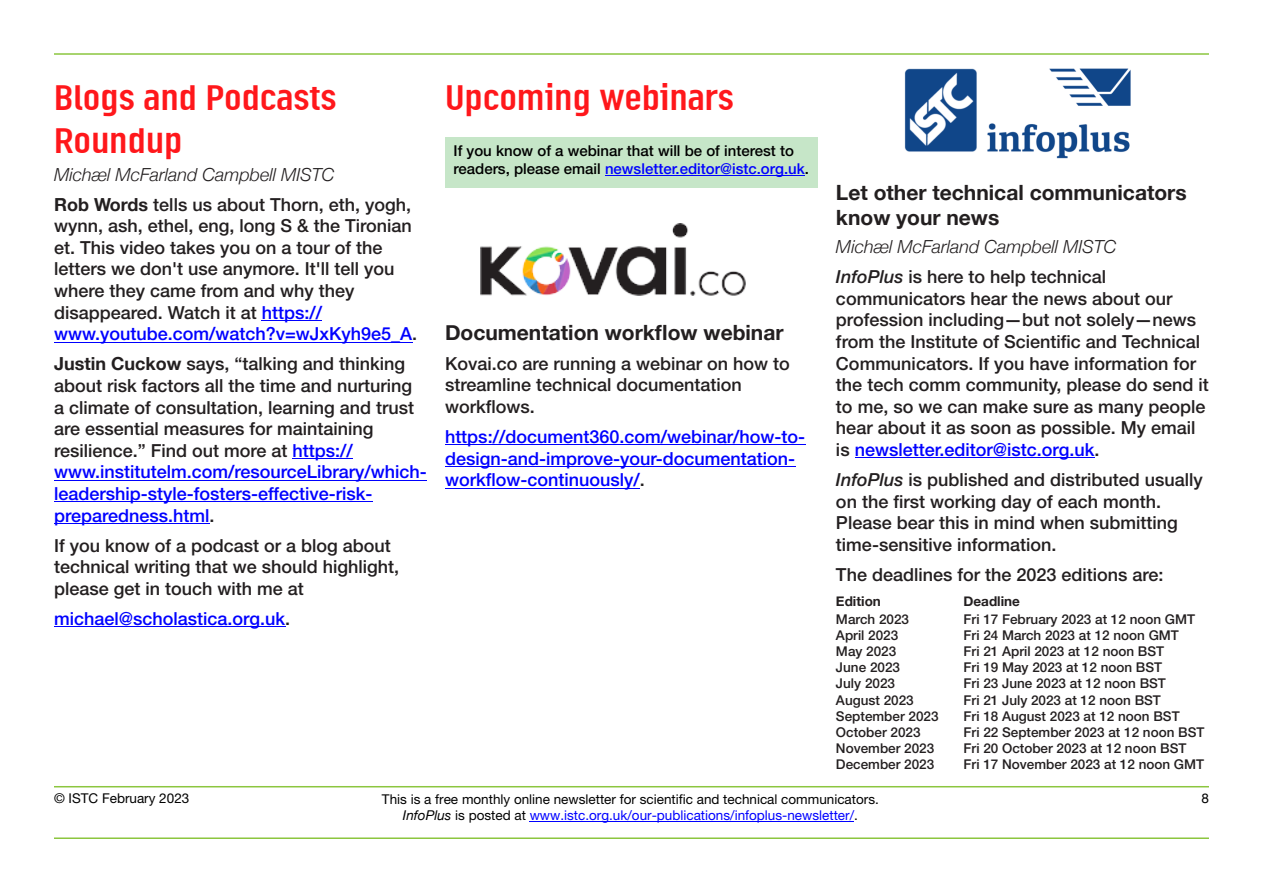
<style>
.page{position:relative;width:1263px;height:893px;background:#fff}
.page>*{position:absolute;margin:0;border:0;box-sizing:border-box;transform-origin:0 0}
.t1{font:36px/43.2px "Linotype Ordinar";color:#ff171b}
.t2{font:700 21px/25.2px "Helvetica Neue";color:#231f20}
.t3{font:500 18px/21.6px "Helvetica Neue LT Pro";color:#231f20}
.t4{font:500 18px/21.6px "Helvetica Neue LT Pro";color:#00f}
.t5{font:italic 300 18px "Helvetica Neue";color:#231f20}
.t6{font:500 15px/18px "Helvetica Neue LT Pro";color:#000}
.t7{font:500 13.5px "Helvetica Neue LT Pro";color:#231f20}
.t8{font:13.5px/16.2px "Helvetica Neue";color:#000;text-align:center}
.t9{font:700 13.5px "Helvetica Neue";color:#231f20}
.t10{font:13.5px "Helvetica Neue";color:#000}
.s1{font-family:"Helvetica Neue";font-weight:700}
.s2{color:#00f}
.s3{color:#231f20}
.s4{font-family:"Helvetica Neue LTW1 G";font-style:italic}
.s5{font-style:italic}
</style>
<div class="page">
<hr style="left:54px;top:837px;width:1155px;height:2px;background:#8cc63f">
<hr style="left:54px;top:786px;width:1155px;height:1px;background:#8cc63f">
<hr style="left:530px;top:821px;width:324px;height:1px;background:#00f">
<hr style="left:54px;top:53px;width:1155px;height:2px;background:#8cc63f">
<hr style="left:855px;top:457px;width:239px;height:1px;background:#00f">
<hr style="left:445px;top:444px;width:360px;height:1px;background:#00f">
<hr style="left:445px;top:466px;width:350px;height:1px;background:#00f">
<hr style="left:445px;top:488px;width:195px;height:1px;background:#00f">
<img style="left:480px;top:224px;width:265px;height:71px">
<hr style="left:262px;top:320px;width:60px;height:1px;background:#00f">
<hr style="left:54px;top:342px;width:358px;height:1px;background:#00f">
<hr style="left:292px;top:458px;width:61px;height:1px;background:#00f">
<hr style="left:54px;top:480px;width:373px;height:1px;background:#00f">
<hr style="left:54px;top:501px;width:319px;height:1px;background:#00f">
<hr style="left:54px;top:523px;width:155px;height:1px;background:#00f">
<hr style="left:54px;top:626px;width:231px;height:1px;background:#00f">
<div style="left:445px;top:137px;width:373px;height:51px;background:#c6e6c8"></div>
<hr style="left:605px;top:175px;width:200px;height:1px;background:#00f">
<img style="left:904px;top:68px;width:227px;height:91px">
<h1 class="t1" style="left:54px;top:76px;width:284px">Blogs and Podcasts<br>Roundup</h1>
<p class="t5" style="left:54px;top:163px;width:282px">Michæl McFarland Campbell MISTC</p>
<p class="t3" style="left:54px;top:196px;width:365px"><span class="s1">Rob Words</span> tells us about Thorn, eth, yogh, wynn, ash, ethel, eng, long S &amp; the Tironian et. This video takes you on a tour of the letters we don't use anymore. It'll tell you where they came from and why they disappeared. Watch it at <span class="s2">https:// www.youtube.com/watch?v=wJxKyh9e5_A</span>.</p>
<p class="t3" style="left:54px;top:356px;width:374px"><span class="s1">Justin Cuckow</span> says, “talking and thinking about risk factors all the time and nurturing<br>a climate of consultation, learning and trust are essential measures for maintaining resilience.” Find out more at <span class="s2">https:// www.institutelm.com/resourceLibrary/which&shy;leadership-style-fosters-effective-risk&shy;preparedness.html</span>.</p>
<p class="t3" style="left:54px;top:537px;width:347px">If you know of a podcast or a blog about technical writing that we should highlight, please get in touch with me at</p>
<p class="t4" style="left:54px;top:610px;width:238px">michael@scholastica.org.uk<span class="s3">.</span></p>
<h1 class="t1" style="left:445px;top:76px;width:291px">Upcoming webinars</h1>
<p class="t6" style="left:453px;top:144px;width:357px">If you know of a webinar that will be of interest to readers, please email <span class="s2">newsletter.editor@istc.org.uk</span>.</p>
<p class="t2" style="left:445px;top:319px;width:340px">Documentation workflow webinar</p>
<p class="t3" style="left:445px;top:355px;width:346px">Kovai.co are running a webinar on how to streamline technical documentation workflows.</p>
<p class="t4" style="left:445px;top:428px;width:362px">https://document360.com/webinar/how-to&shy;design-and-improve-your-documentation&shy;workflow-continuously/<span class="s3">.</span></p>
<p class="t2" style="left:836px;top:180px;width:352px">Let other technical communicators know your news</p>
<p class="t5" style="left:836px;top:236px;width:282px">Michæl McFarland Campbell MISTC</p>
<p class="t3" style="left:836px;top:269px;width:374px"><span class="s4">InfoPlus</span> is here to help technical communicators hear the news about our profession including—but not solely—news from the Institute of Scientific and Technical Communicators. If you have information for the tech comm community, please do send it to me, so we can make sure as many people hear about it as soon as possible. My email is <span class="s2">newsletter.editor@istc.org.uk</span>.</p>
<p class="t3" style="left:836px;top:471px;width:368px"><span class="s4">InfoPlus</span> is published and distributed usually on the first working day of each month.<br>Please bear this in mind when submitting time-sensitive information.</p>
<p class="t3" style="left:836px;top:566px;width:329px">The deadlines for the 2023 editions are:</p>
<p class="t9" style="left:836px;top:593px;width:46px">Edition</p>
<p class="t9" style="left:963px;top:593px;width:58px">Deadline</p>
<p class="t7" style="left:836px;top:614px;width:75px">March 2023</p>
<p class="t7" style="left:963px;top:614px;width:233px">Fri 17 February 2023 at 12 noon GMT</p>
<p class="t7" style="left:836px;top:630px;width:64px">April 2023</p>
<p class="t7" style="left:963px;top:630px;width:217px">Fri 24 March 2023 at 12 noon GMT</p>
<p class="t7" style="left:836px;top:646px;width:62px">May 2023</p>
<p class="t7" style="left:963px;top:646px;width:202px">Fri 21 April 2023 at 12 noon BST</p>
<p class="t7" style="left:836px;top:662px;width:66px">June 2023</p>
<p class="t7" style="left:963px;top:662px;width:200px">Fri 19 May 2023 at 12 noon BST</p>
<p class="t7" style="left:836px;top:679px;width:61px">July 2023</p>
<p class="t7" style="left:963px;top:679px;width:204px">Fri 23 June 2023 at 12 noon BST</p>
<p class="t7" style="left:836px;top:695px;width:79px">August 2023</p>
<p class="t7" style="left:963px;top:695px;width:199px">Fri 21 July 2023 at 12 noon BST</p>
<p class="t7" style="left:836px;top:711px;width:104px">September 2023</p>
<p class="t7" style="left:963px;top:711px;width:218px">Fri 18 August 2023 at 12 noon BST</p>
<p class="t7" style="left:836px;top:727px;width:86px">October 2023</p>
<p class="t7" style="left:963px;top:727px;width:242px">Fri 22 September 2023 at 12 noon BST</p>
<p class="t7" style="left:836px;top:743px;width:100px">November 2023</p>
<p class="t7" style="left:963px;top:743px;width:224px">Fri 20 October 2023 at 12 noon BST</p>
<p class="t7" style="left:836px;top:760px;width:100px">December 2023</p>
<p class="t7" style="left:963px;top:760px;width:242px">Fri 17 November 2023 at 12 noon GMT</p>
<p class="t8" style="left:54px;top:791px;width:137px">© ISTC February 2023</p>
<p class="t10" style="left:1201px;top:790px;width:9px">8</p>
<p class="t8" style="left:382px;top:792px;width:498px">This is a free monthly online newsletter for scientific and technical communicators.<br><span class="s5">InfoPlus</span> is posted at <span class="s2">www.istc.org.uk/our-publications/infoplus-newsletter/</span>.</p>
</div>
